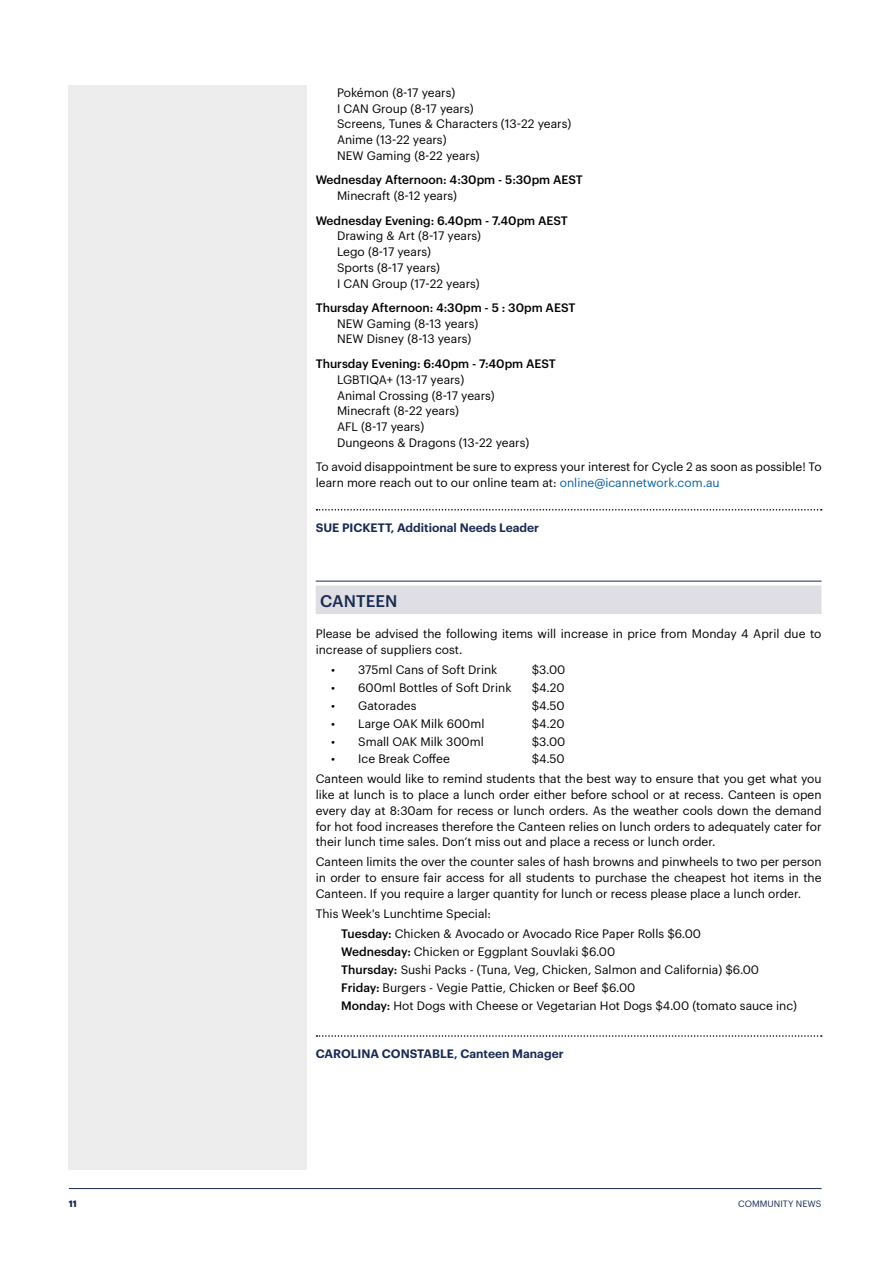
<style>
.page{position:relative;width:893px;height:1263px;background:#fff}
.page>*{position:absolute;margin:0;border:0;box-sizing:border-box;transform-origin:0 0}
.t1{font:500 16.5px "Graphik";letter-spacing:.005em;color:#192b52}
.t2{font:12px/15.8px "Graphik";color:#000}
.t3{font:500 12px "Graphik";color:#000}
.t4{font:600 12px "Graphik";color:#192b52}
.t5{font:9px "Graphik";letter-spacing:.005em;color:#192b52}
.t6{font:700 9px "Graphik";color:#192b52}
.s1{color:#0860a0}
.s2{font-weight:500}
</style>
<div class="page">
<hr style="left:69px;top:1188px;width:752px;height:1px;background:#192b52">
<div style="left:68px;top:85px;width:239px;height:1084px;background:#ededed"></div>
<svg style="left:316px;top:509px;width:506px;height:1px"></svg>
<hr style="left:316px;top:581px;width:505px;height:1px;background:#192b52">
<div style="left:316px;top:585px;width:505px;height:29px;background:#dfdee4"></div>
<svg style="left:316px;top:1035px;width:506px;height:2px"></svg>
<p class="t2" style="left:337px;top:84px;width:236px">Pokémon (8-17 years)<br>I CAN Group (8-17 years)<br>Screens, Tunes &amp; Characters (13-22 years)<br>Anime (13-22 years)<br>NEW Gaming (8-22 years)</p>
<p class="t3" style="left:316px;top:171px;width:269px">Wednesday Afternoon: 4:30pm - 5:30pm AEST</p>
<p class="t2" style="left:337px;top:187px;width:122px">Minecraft (8-12 years)</p>
<p class="t3" style="left:316px;top:211px;width:254px">Wednesday Evening: 6.40pm - 7.40pm AEST</p>
<p class="t2" style="left:337px;top:227px;width:146px">Drawing &amp; Art (8-17 years)<br>Lego (8-17 years)<br>Sports (8-17 years)<br>I CAN Group (17-22 years)</p>
<p class="t3" style="left:316px;top:298px;width:261px">Thursday Afternoon: 4:30pm - 5 : 30pm AEST</p>
<p class="t2" style="left:337px;top:314px;width:143px">NEW Gaming (8-13 years)<br>NEW Disney (8-13 years)</p>
<p class="t3" style="left:316px;top:355px;width:242px">Thursday Evening: 6:40pm - 7:40pm AEST</p>
<p class="t2" style="left:337px;top:371px;width:194px">LGBTIQA+ (13-17 years)<br>Animal Crossing (8-17 years)<br>Minecraft (8-22 years)<br>AFL (8-17 years)<br>Dungeons &amp; Dragons (13-22 years)</p>
<p class="t2" style="left:316px;top:458px;width:507px">To avoid disappointment be sure to express your interest for Cycle 2 as soon as possible! To learn more reach out to our online team at: <span class="s1">online@icannetwork.com.au</span></p>
<p class="t4" style="left:316px;top:518px;width:225px">SUE PICKETT, Additional Needs Leader</p>
<h1 class="t1" style="left:320px;top:588px;width:79px">CANTEEN</h1>
<p class="t2" style="left:316px;top:625px;width:507px">Please be advised the following items will increase in price from Monday 4 April due to increase of suppliers cost.</p>
<p class="t2" style="left:331px;top:661px;width:168px">• 375ml Cans of Soft Drink</p>
<p class="t2" style="left:532px;top:661px;width:35px">$3.00</p>
<p class="t2" style="left:331px;top:679px;width:182px">• 600ml Bottles of Soft Drink</p>
<p class="t2" style="left:532px;top:679px;width:34px">$4.20</p>
<p class="t2" style="left:331px;top:697px;width:87px">• Gatorades</p>
<p class="t2" style="left:532px;top:697px;width:35px">$4.50</p>
<p class="t2" style="left:331px;top:714px;width:155px">• Large OAK Milk 600ml</p>
<p class="t2" style="left:532px;top:714px;width:34px">$4.20</p>
<p class="t2" style="left:331px;top:732px;width:154px">• Small OAK Milk 300ml</p>
<p class="t2" style="left:532px;top:732px;width:35px">$3.00</p>
<p class="t2" style="left:331px;top:750px;width:120px">• Ice Break Coffee</p>
<p class="t2" style="left:316px;top:748px;width:507px;line-height:20px;text-indent:216px">$4.50<br>Canteen would like to remind students that the best way to ensure that you get what you</p>
<p class="t2" style="left:316px;top:786px;width:507px;text-align:justify">like at lunch is to place a lunch order either before school or at recess. Canteen is open every day at 8:30am for recess or lunch orders. As the weather cools down the demand for hot food increases therefore the Canteen relies on lunch orders to adequately cater for their lunch time sales. Don’t miss out and place a recess or lunch order.</p>
<p class="t2" style="left:316px;top:853px;width:507px;text-align:justify">Canteen limits the over the counter sales of hash browns and pinwheels to two per person in order to ensure fair access for all students to purchase the cheapest hot items in the Canteen. If you require a larger quantity for lunch or recess please place a lunch order.</p>
<p class="t2" style="left:341px;top:903px;width:361px;line-height:20px;text-indent:-26px">This Week's Lunchtime Special:<br><span class="s2">Tuesday:</span> Chicken &amp; Avocado or Avocado Rice Paper Rolls $6.00</p>
<p class="t2" style="left:341px;top:941px;width:457px;line-height:17.9px"><span class="s2">Wednesday:</span> Chicken or Eggplant Souvlaki $6.00<br><span class="s2">Thursday:</span> Sushi Packs - (Tuna, Veg, Chicken, Salmon and California) $6.00<br><span class="s2">Friday:</span> Burgers - Vegie Pattie, Chicken or Beef $6.00<br><span class="s2">Monday:</span> Hot Dogs with Cheese or Vegetarian Hot Dogs $4.00 (tomato sauce inc)</p>
<p class="t4" style="left:316px;top:1044px;width:249px">CAROLINA CONSTABLE, Canteen Manager</p>
<p class="t6" style="left:69px;top:1196px;width:10px">11</p>
<p class="t5" style="left:738px;top:1196px;width:85px">COMMUNITY NEWS</p>
</div>
